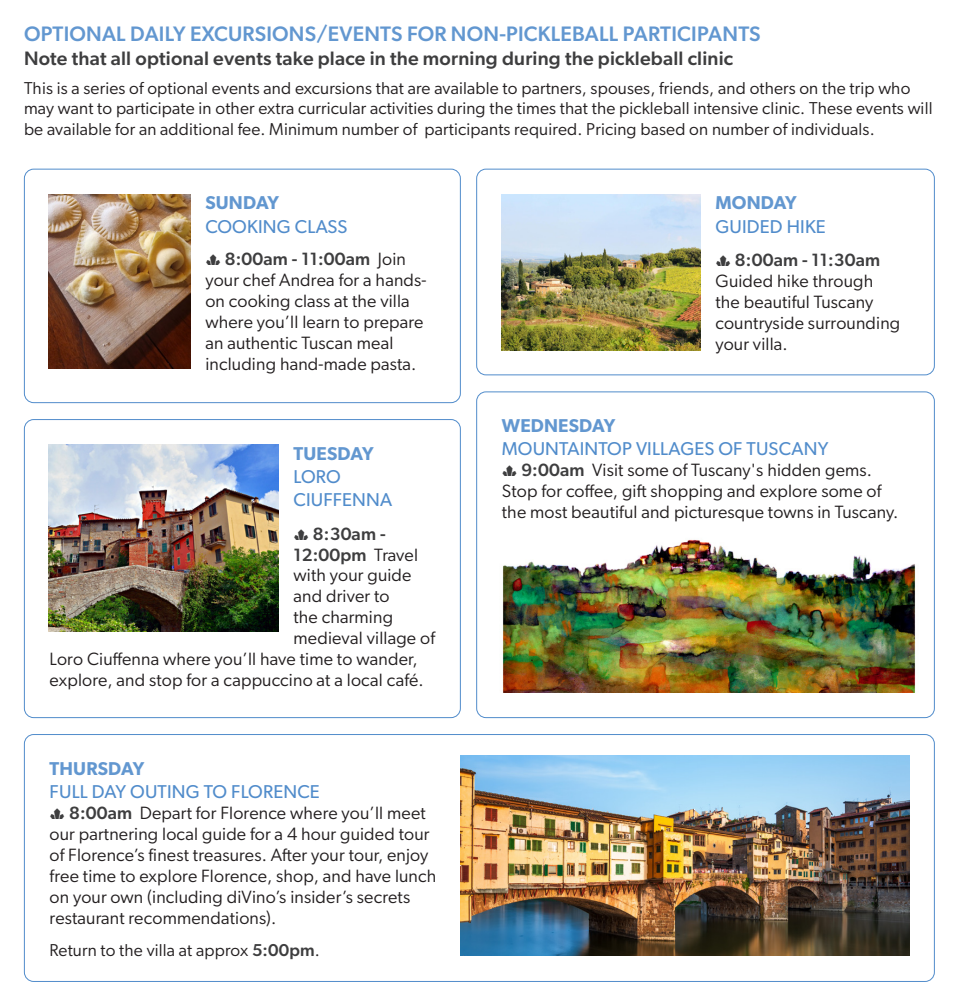
<style>
.page{position:relative;width:960px;height:1008px;background:#fff}
.page>*{position:absolute;margin:0;border:0;box-sizing:border-box;transform-origin:0 0}
.Day_Header{font:500 21px "Gibson";letter-spacing:.01em;color:#6297d0}
.Day_Header-2{font:500 19.5px "Gibson";letter-spacing:.01em;color:#3e3e3f}
.Paragraph{font:18.6px/23.2px "Gibson";letter-spacing:.01em;color:#518ccb}
.Paragraph-2{font:17.85px/20.9px "Gibson";letter-spacing:.01em;color:#231f20}
.Paragraph-3{font:500 17.85px "Gibson";letter-spacing:.01em;color:#3e3e3f}
.Paragraph-4{font:17.25px/20.2px "Gibson";letter-spacing:.01em;color:#231f20}
.Day_Header-3{font:17.25px "Gibson";letter-spacing:.01em;color:#231f20}
.s1{font-weight:600;color:#6297d0}
.s2{font-weight:500;color:#3e3e3f}
.s3{font-weight:400;color:#231f20}
</style>
<div class="page">
<img style="left:502px;top:539px;width:414px;height:153px">
<div style="left:24px;top:169px;width:437px;height:234px;border:1px solid #518ccb;border-radius:9px"></div>
<div style="left:476px;top:169px;width:459px;height:206px;border:1px solid #518ccb;border-radius:9px"></div>
<div style="left:24px;top:419px;width:437px;height:299px;border:1px solid #518ccb;border-radius:9px"></div>
<div style="left:24px;top:734px;width:911px;height:248px;border:1px solid #518ccb;border-radius:9px"></div>
<div style="left:476px;top:392px;width:459px;height:326px;border:1px solid #518ccb;border-radius:9px"></div>
<img style="left:48px;top:195px;width:142px;height:174px">
<img style="left:502px;top:194px;width:198px;height:157px">
<img style="left:48px;top:445px;width:230px;height:187px">
<img style="left:461px;top:756px;width:449px;height:199px">
<p class="Day_Header" style="left:24px;top:21px;width:738px">OPTIONAL DAILY EXCURSIONS/EVENTS FOR NON-PICKLEBALL PARTICIPANTS</p>
<p class="Day_Header-2" style="left:24px;top:46px;width:711px">Note that all optional events take place in the morning during the pickleball clinic</p>
<p class="Paragraph-4" style="left:24px;top:78px;width:910px">This is a series of optional events and excursions that are available to partners, spouses, friends, and others on the trip who may want to participate in other extra curricular activities during the times that the pickleball intensive clinic. These events will be available for an additional fee. Minimum number of participants required. Pricing based on number of individuals.</p>
<p class="Paragraph" style="left:205px;top:191px;width:144px"><span class="s1">SUNDAY<br></span>COOKING CLASS</p>
<p class="Paragraph-2" style="left:205px;top:249px;width:223px;text-indent:19px"><span class="s2">8:00am - 11:00am</span> Join your chef Andrea for a hands&shy;on cooking class at the villa where you’ll learn to prepare an authentic Tuscan meal including hand-made pasta.</p>
<p class="Paragraph" style="left:293px;top:441px;width:100px"><span class="s1">TUESDAY<br></span>LORO<br>CIUFFENNA</p>
<p class="Paragraph-3" style="left:313px;top:523px;width:74px">8:30am -</p>
<p class="Paragraph-3" style="left:293px;top:544px;width:126px">12:00pm <span class="s3">Travel</span></p>
<p class="Paragraph-2" style="left:293px;top:565px;width:120px">with your guide</p>
<p class="Paragraph-2" style="left:293px;top:586px;width:98px">and driver to</p>
<p class="Paragraph-2" style="left:293px;top:607px;width:101px">the charming</p>
<p class="Paragraph-2" style="left:293px;top:627px;width:143px">medieval village of</p>
<p class="Paragraph-2" style="left:50px;top:648px;width:370px">Loro Ciuffenna where you’ll have time to wander,</p>
<p class="Paragraph-2" style="left:50px;top:669px;width:376px">explore, and stop for a cappuccino at a local café.</p>
<p class="Paragraph" style="left:50px;top:756px;width:272px"><span class="s1">THURSDAY<br></span>FULL DAY OUTING TO FLORENCE</p>
<p class="Paragraph-2" style="left:50px;top:802px;width:388px;text-indent:19px"><span class="s2">8:00am</span> Depart for Florence where you’ll meet our partnering local guide for a 4 hour guided tour of Florence’s finest treasures. After your tour, enjoy free time to explore Florence, shop, and have lunch on your own (including diVino’s insider’s secrets restaurant recommendations).</p>
<p class="Day_Header-3" style="left:50px;top:940px;width:272px">Return to the villa at approx <span class="s2">5:00pm</span>.</p>
<p class="Paragraph" style="left:715px;top:191px;width:112px"><span class="s1">MONDAY<br></span>GUIDED HIKE</p>
<p class="Paragraph-2" style="left:715px;top:249px;width:186px;text-indent:19px"><span class="s2">8:00am - 11:30am<br></span>Guided hike through the beautiful Tuscany countryside surrounding your villa.</p>
<p class="Paragraph" style="left:502px;top:414px;width:328px"><span class="s1">WEDNESDAY<br></span>MOUNTAINTOP VILLAGES OF TUSCANY</p>
<p class="Paragraph-2" style="left:502px;top:459px;width:398px;text-indent:19px"><span class="s2">9:00am</span> Visit some of Tuscany's hidden gems.<br>Stop for coffee, gift shopping and explore some of the most beautiful and picturesque towns in Tuscany.</p>
</div>
